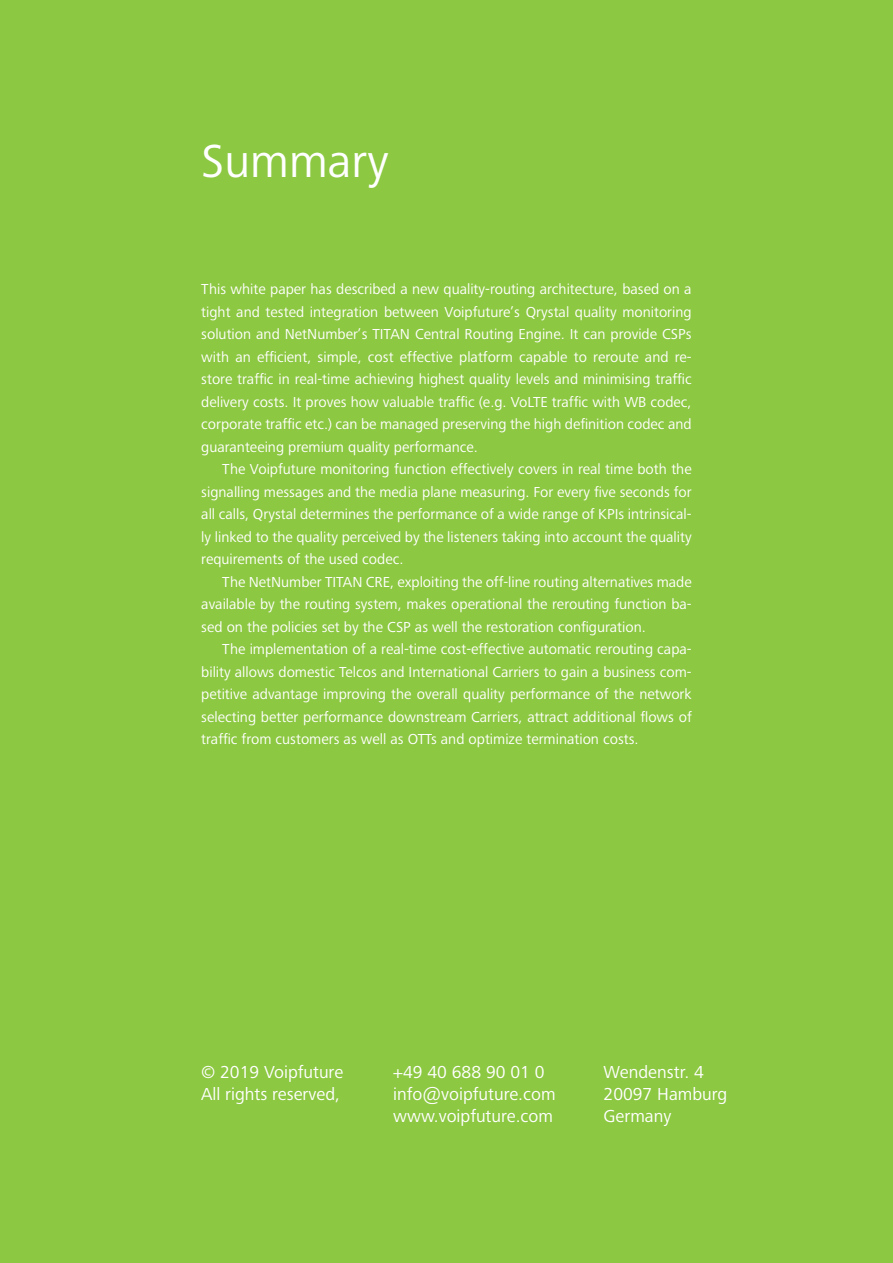
<style>
.page{position:relative;width:893px;height:1263px;background:#8cc841}
.page>*{position:absolute;margin:0;border:0;box-sizing:border-box;transform-origin:0 0}
.t1{font:48px "Frutiger Next Pro";color:#fff}
.t2{font:18px/21.6px "Frutiger Next Pro";color:#fff}
.t3{font:15px/22.5px "Frutiger Next Pro";color:#fff;text-align:justify}
</style>
<div class="page">
<h1 class="t1" style="left:201px;top:142px;width:189px">Summary</h1>
<p class="t3" style="left:201px;top:279px;width:492px">This white paper has described a new quality-routing architecture, based on a tight and tested integration between Voipfuture’s Qrystal quality monitoring solution and NetNumber’s TITAN Central Routing Engine. It can provide CSPs with an efficient, simple, cost effective platform capable to reroute and re&shy;store traffic in real-time achieving highest quality levels and minimising traffic delivery costs. It proves how valuable traffic (e.g. VoLTE traffic with WB codec, corporate traffic etc.) can be managed preserving the high definition codec and guaranteeing premium quality performance.</p>
<p class="t3" style="left:201px;top:459px;width:492px;text-indent:21px">The Voipfuture monitoring function effectively covers in real time both the signalling messages and the media plane measuring. For every five seconds for all calls, Qrystal determines the performance of a wide range of KPIs intrinsical&shy;ly linked to the quality perceived by the listeners taking into account the quality requirements of the used codec.</p>
<p class="t3" style="left:201px;top:572px;width:492px;text-indent:21px">The NetNumber TITAN CRE, exploiting the off-line routing alternatives made available by the routing system, makes operational the rerouting function ba&shy;sed on the policies set by the CSP as well the restoration configuration.</p>
<p class="t3" style="left:201px;top:639px;width:492px;text-indent:21px">The implementation of a real-time cost-effective automatic rerouting capa&shy;bility allows domestic Telcos and International Carriers to gain a business com&shy;petitive advantage improving the overall quality performance of the network selecting better performance downstream Carriers, attract additional flows of traffic from customers as well as OTTs and optimize termination costs.</p>
<p class="t2" style="left:201px;top:1063px;width:144px">© 2019 Voipfuture<br>All rights reserved,</p>
<p class="t2" style="left:604px;top:1063px;width:125px">Wendenstr. 4<br>20097 Hamburg<br>Germany</p>
<p class="t2" style="left:393px;top:1063px;width:164px">+49 40 688 90 01 0 info@voipfuture.com www.voipfuture.com</p>
</div>
